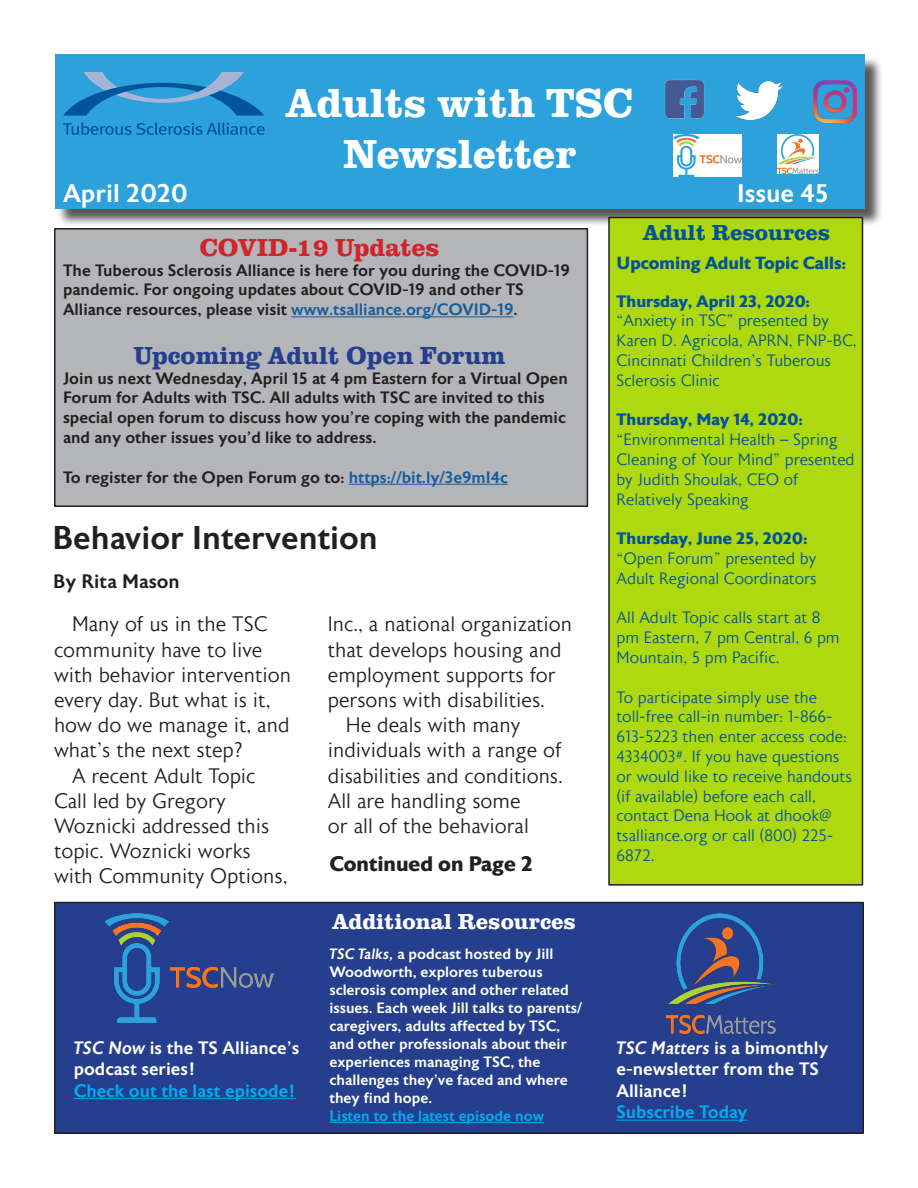
<style>
.page{position:relative;width:918px;height:1188px;background:#fff}
.page>*{position:absolute;margin:0;border:0;box-sizing:border-box;transform-origin:0 0}
.t1{font:700 42px/50.4px "Clarendon URW";color:#fff;text-align:center}
.t2{font:500 33px "Astoria Sans";color:#231f20}
.t3{font:700 25.5px "Clarendon URW";color:#253f8e}
.t4{font:500 25.5px "Astoria Sans";color:#fff}
.t5{font:700 25.5px "Clarendon URW";color:#d1232a}
.t6{font:700 22.5px "Clarendon URW";color:#fff}
.t7{font:700 22.5px "Clarendon URW";color:#01529a}
.t8{font:300 21px/25.2px "Astoria Sans";color:#231f20}
.t9{font:700 21px "Astoria Sans";color:#231f20}
.t10{font:500 19.5px "Astoria Sans";color:#231f20}
.t11{font:500 18px/21.6px "Astoria Sans";color:#fff}
.t12{font:500 18px "Astoria Sans";color:#00aeef}
.t13{font:700 17.55px "Astoria Sans";color:#01529a}
.t14{font:300 16.5px/19.8px "Astoria Sans";color:#01529a}
.t15{font:500 16.5px/19.8px "Astoria Sans";color:#231f20}
.t16{font:500 15px/18px "Astoria Sans";color:#fff}
.t17{font:500 15px "Astoria Sans";color:#00aeef}
.s1{color:#175d9e}
.s2{font-style:italic}
.s3{font-weight:700}
</style>
<div class="page">
<div style="left:57px;top:57px;width:827px;height:171px;background:#231f20;opacity:.75"></div>
<div style="left:55px;top:54px;width:810px;height:155px;background:#2da1db"></div>
<div style="left:609px;top:218px;width:253px;height:667px;background:#aed90e"></div>
<div style="left:608px;top:217px;width:255px;height:669px;border:2px solid #231f20"></div>
<svg style="left:63px;top:72px;width:201px;height:44px"></svg>
<svg style="left:63px;top:122px;width:202px;height:13px"></svg>
<img style="left:664px;top:79px;width:41px;height:40px">
<img style="left:736px;top:81px;width:47px;height:38px">
<img style="left:814px;top:80px;width:42px;height:43px">
<img style="left:673px;top:135px;width:69px;height:42px">
<img style="left:778px;top:134px;width:40px;height:39px">
<div style="left:55px;top:903px;width:808px;height:230px;background:#253f8e"></div>
<img style="left:666px;top:914px;width:110px;height:119px">
<div style="left:54px;top:902px;width:810px;height:232px;border:2px solid #231f20"></div>
<hr style="left:329px;top:1122px;width:215px;height:1px;background:#00aeef">
<img style="left:104px;top:914px;width:170px;height:109px">
<hr style="left:74px;top:1098px;width:222px;height:1px;background:#00aeef">
<hr style="left:616px;top:1120px;width:131px;height:1px;background:#00aeef">
<div style="left:55px;top:229px;width:532px;height:277px;background:#b4b5b8"></div>
<div style="left:54px;top:228px;width:534px;height:279px;border:2px solid #231f20"></div>
<hr style="left:291px;top:316px;width:223px;height:1px;background:#175d9e">
<hr style="left:349px;top:484px;width:159px;height:1px;background:#175d9e">
<p class="t1" style="left:286px;top:76px;width:349px">Adults with TSC<br>Newsletter</p>
<p class="t4" style="left:63px;top:179px;width:126px">April 2020</p>
<p class="t4" style="left:737px;top:179px;width:93px">Issue 45</p>
<p class="t5" style="left:199px;top:228px;width:242px">COVID-19 Updates</p>
<p class="t15" style="left:63px;top:260px;width:509px">The Tuberous Sclerosis Alliance is here for you during the COVID-19 pandemic. For ongoing updates about COVID-19 and other TS<br>Alliance resources, please visit <span class="s1">www.tsalliance.org/COVID-19</span>.</p>
<p class="t3" style="left:134px;top:336px;width:373px">Upcoming Adult Open Forum</p>
<p class="t15" style="left:63px;top:368px;width:506px">Join us next Wednesday, April 15 at 4 pm Eastern for a Virtual Open Forum for Adults with TSC. All adults with TSC are invited to this special open forum to discuss how you’re coping with the pandemic and any other issues you’d like to address.</p>
<p class="t15" style="left:63px;top:467px;width:446px">To register for the Open Forum go to: <span class="s1">https://bit.ly/3e9mI4c</span></p>
<p class="t2" style="left:52px;top:520px;width:327px">Behavior Intervention</p>
<p class="t10" style="left:53px;top:570px;width:128px">By Rita Mason</p>
<p class="t8" style="left:54px;top:612px;width:239px;text-indent:18px">Many of us in the TSC community have to live with behavior intervention every day. But what is it, how do we manage it, and what’s the next step?</p>
<p class="t8" style="left:54px;top:764px;width:235px;text-indent:18px">A recent Adult Topic<br>Call led by Gregory<br>Woznicki addressed this topic. Woznicki works with Community Options,</p>
<p class="t11" style="left:74px;top:1037px;width:227px"><span class="s2">TSC Now</span> is the TS Alliance’s podcast series!</p>
<p class="t12" style="left:74px;top:1081px;width:224px">Check out the last episode!</p>
<p class="t8" style="left:328px;top:612px;width:246px">Inc., a national organization that develops housing and employment supports for persons with disabilities.</p>
<p class="t8" style="left:328px;top:713px;width:237px;text-indent:18px">He deals with many individuals with a range of disabilities and conditions.<br>All are handling some<br>or all of the behavioral</p>
<p class="t9" style="left:329px;top:852px;width:205px">Continued on Page 2</p>
<p class="t6" style="left:332px;top:904px;width:245px">Additional Resources</p>
<p class="t16" style="left:329px;top:945px;width:254px"><span class="s2">TSC Talks,</span> a podcast hosted by Jill<br>Woodworth, explores tuberous sclerosis complex and other related issues. Each week Jill talks to parents/ caregivers, adults affected by TSC, and other professionals about their experiences managing TSC, the challenges they’ve faced and where they find hope.</p>
<p class="t17" style="left:329px;top:1108px;width:216px">Listen to the latest episode now</p>
<p class="t7" style="left:643px;top:216px;width:189px">Adult Resources</p>
<p class="t13" style="left:616px;top:253px;width:231px">Upcoming Adult Topic Calls:</p>
<p class="t14" style="left:616px;top:292px;width:242px"><span class="s3">Thursday, April 23, 2020: </span>“Anxiety in TSC” presented by<br>Karen D. Agricola, APRN, FNP-BC,<br>Cincinnati Children’s Tuberous<br>Sclerosis Clinic</p>
<p class="t14" style="left:616px;top:410px;width:240px"><span class="s3">Thursday, May 14, 2020: </span>“Environmental Health – Spring<br>Cleaning of Your Mind” presented by Judith Shoulak, CEO of<br>Relatively Speaking</p>
<p class="t14" style="left:616px;top:529px;width:202px"><span class="s3">Thursday, June 25, 2020: </span>“Open Forum” presented by<br>Adult Regional Coordinators</p>
<p class="t14" style="left:616px;top:608px;width:225px">All Adult Topic calls start at 8 pm Eastern, 7 pm Central, 6 pm<br>Mountain, 5 pm Pacific.</p>
<p class="t14" style="left:616px;top:688px;width:237px">To participate simply use the toll-free call-in number: 1-866-<br>613-5223 then enter access code:<br>4334003#. If you have questions or would like to receive handouts (if available) before each call, contact Dena Hook at dhook@ tsalliance.org or call (800) 225-<br>6872.</p>
<p class="t11" style="left:616px;top:1037px;width:214px"><span class="s2">TSC Matters</span> is a bimonthly e-newsletter from the TS<br>Alliance!</p>
<p class="t12" style="left:616px;top:1102px;width:132px">Subscribe Today</p>
</div>
